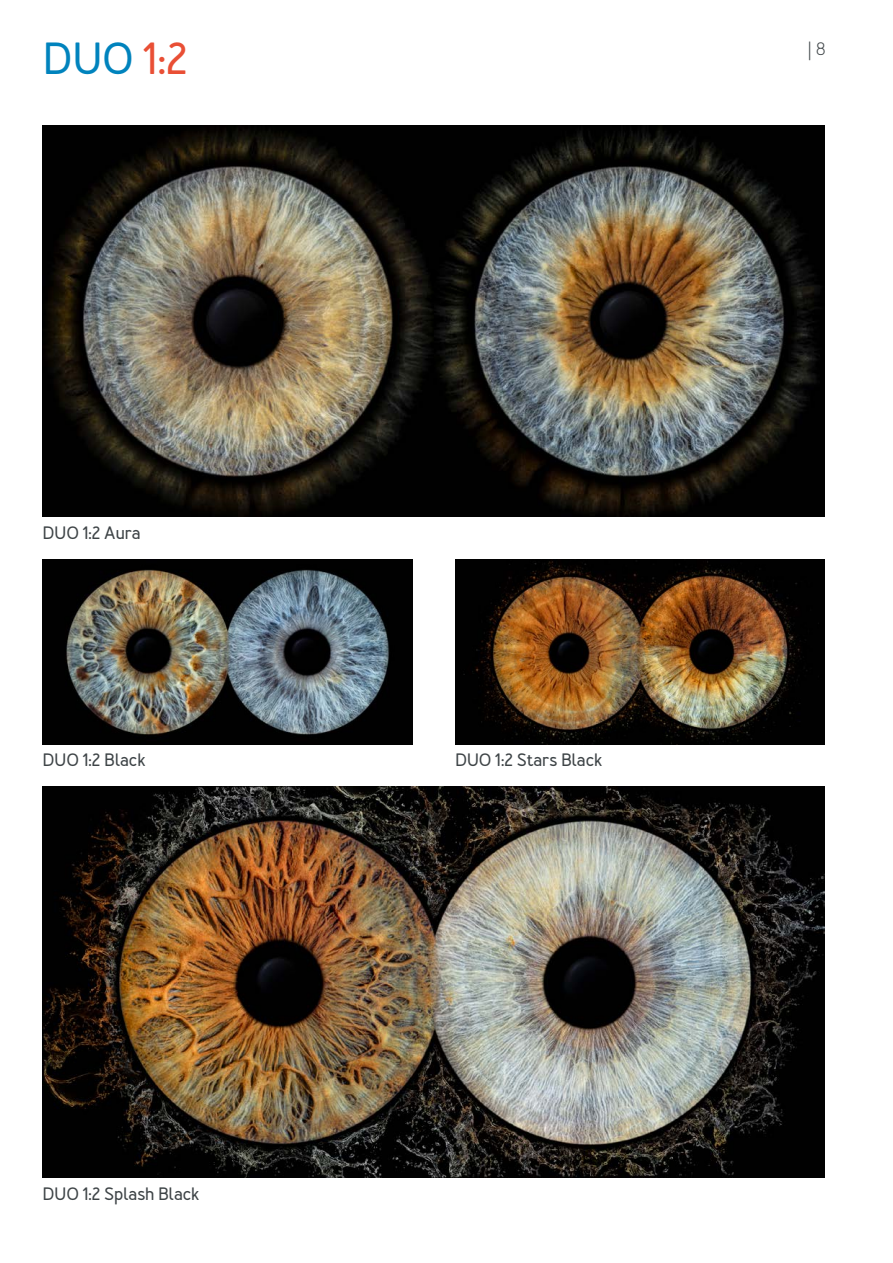
<style>
.page{position:relative;width:893px;height:1263px;background:#fff}
.page>*{position:absolute;margin:0;border:0;box-sizing:border-box;transform-origin:0 0}
.t1{font:700 45px "Merlo";color:#0083bd}
.t2{font:700 18px "Merlo";color:#3e4447}
.t3{font:18px "Merlo";color:#3e4447}
.s1{color:#e94f35}
</style>
<div class="page">
<img style="left:43px;top:559px;width:369px;height:185px">
<img style="left:43px;top:125px;width:782px;height:392px">
<img style="left:43px;top:787px;width:782px;height:391px">
<img style="left:455px;top:559px;width:370px;height:185px">
<h1 class="t1" style="left:43px;top:31px;width:147px">DUO <span class="s1">1:2</span></h1>
<p class="t3" style="left:807px;top:38px;width:20px">| 8</p>
<p class="t2" style="left:43px;top:522px;width:99px">DUO 1:2 Aura</p>
<p class="t2" style="left:43px;top:749px;width:104px">DUO 1:2 Black</p>
<p class="t2" style="left:43px;top:1183px;width:158px">DUO 1:2 Splash Black</p>
<p class="t2" style="left:455px;top:749px;width:149px">DUO 1:2 Stars Black</p>
</div>
